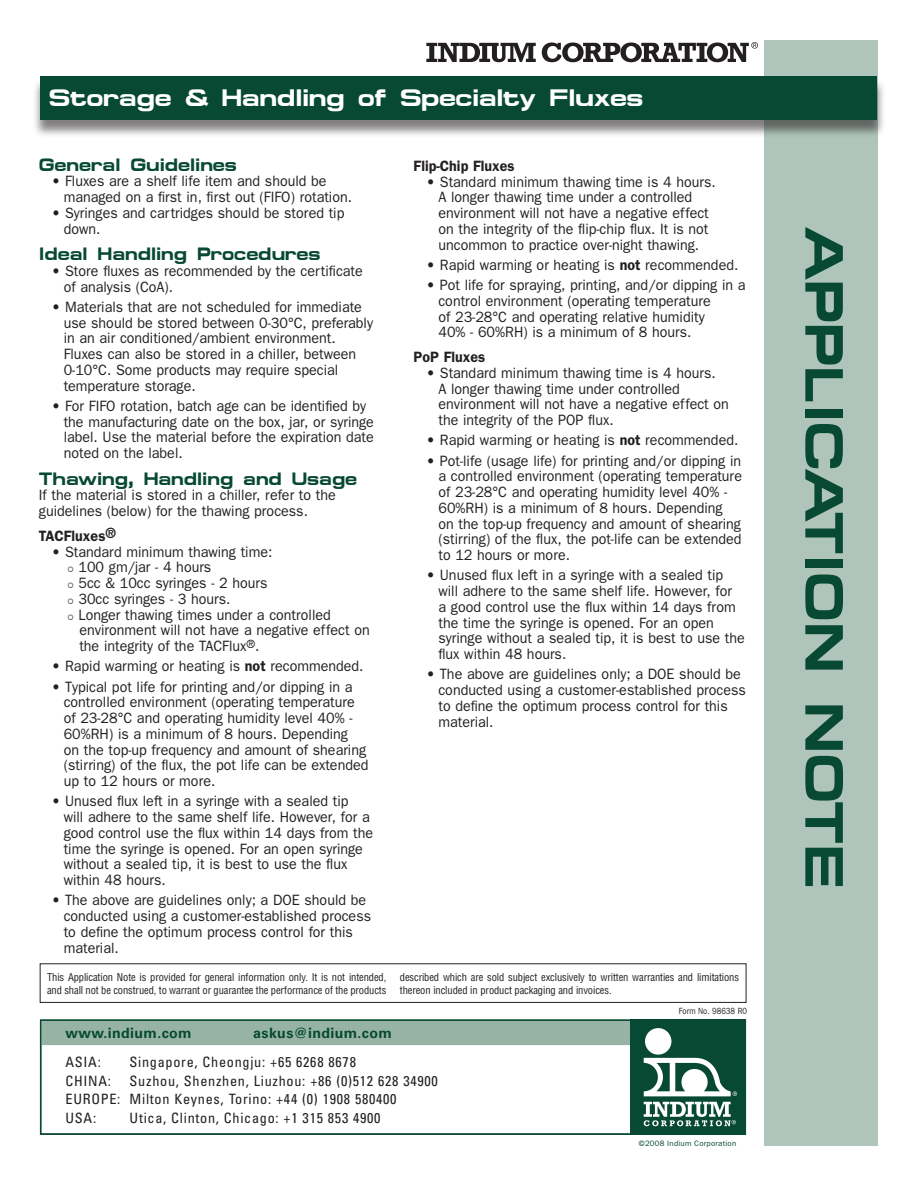
<style>
.page{position:relative;width:918px;height:1188px;background:#fff}
.page>*{position:absolute;margin:0;border:0;box-sizing:border-box;transform-origin:0 0}
.t1{font:700 54px "Micro Extend FLF";color:#074932}
.t2{font:27px "Rockwell";color:#fff}
.t3{font:700 24px "Micro Extend FLF";letter-spacing:-.015em;color:#fff}
.t4{font:700 18px "Micro Extend FLF";color:#074932;scale:.95 1}
.t5{font:15px/15.8px "Franklin Gothic";color:#231f20;scale:.95 1}
.t6{font:600 15px "Franklin Gothic";color:#231f20;scale:.95 1}
.t7{font:condensed 14.25px/18.5px "Univers";letter-spacing:.05em;color:#231f20}
.t8{font:700 14.25px "Univers";letter-spacing:.025em;color:#074932}
.t9{font:condensed 10.5px/13.5px "Helvetica";letter-spacing:-.01em;color:#231f20}
.t10{font:9px "Franklin Gothic";color:#231f20;scale:.85 1}
.t11{font:7.8px "Franklin Gothic";letter-spacing:.03em;color:#074932}
.s1{font-weight:600}
</style>
<div class="page">
<div style="left:764px;top:40px;width:114px;height:1106px;background:#afc5bb"></div>
<div style="left:32px;top:79px;width:854px;height:59px;background:#231f20;opacity:.57"></div>
<div style="left:40px;top:77px;width:838px;height:43px;background:#074932"></div>
<svg style="left:426px;top:43px;width:110px;height:19px"></svg>
<svg style="left:542px;top:42px;width:216px;height:20px"></svg>
<div style="left:40px;top:1020px;width:705px;height:25px;background:#97b3a6"></div>
<div style="left:40px;top:1020px;width:706px;height:115px;border:1px solid #074932"></div>
<div style="left:630px;top:1020px;width:115px;height:115px;background:#074932"></div>
<div style="left:645px;top:1028px;width:26px;height:27px;background:#fff;border-radius:50%"></div>
<svg style="left:644px;top:1058px;width:93px;height:38px"></svg>
<svg style="left:644px;top:1102px;width:92px;height:24px"></svg>
<div style="left:40px;top:964px;width:706px;height:39px;border:1px solid #231f20"></div>
<h2 class="t2" style="left:47px;top:81px;width:334px">Hoja de Datos de Producto</h2>
<h3 class="t3" style="left:49px;top:84px;width:596px">Storage &amp; Handling of Specialty Fluxes</h3>
<p class="t4" style="left:39px;top:154px;width:210px">General Guidelines</p>
<p class="t5" style="left:64px;top:173px;width:305px;text-indent:-12px">• Fluxes are a shelf life item and should be managed on a first in, first out (FIFO) rotation.</p>
<p class="t5" style="left:64px;top:205px;width:297px;text-indent:-12px">• Syringes and cartridges should be stored tip down.</p>
<p class="t4" style="left:39px;top:244px;width:298px">Ideal Handling Procedures</p>
<p class="t5" style="left:64px;top:263px;width:316px;text-indent:-12px">• Store fluxes as recommended by the certificate of analysis (CoA).</p>
<p class="t5" style="left:64px;top:299px;width:327px;text-indent:-12px">• Materials that are not scheduled for immediate use should be stored between 0-30°C, preferably in an air conditioned/ambient environment.<br>Fluxes can also be stored in a chiller, between 0-10°C. Some products may require special temperature storage.</p>
<p class="t5" style="left:64px;top:398px;width:328px;text-indent:-12px">• For FIFO rotation, batch age can be identified by the manufacturing date on the box, jar, or syringe label. Use the material before the expiration date noted on the label.</p>
<p class="t4" style="left:39px;top:468px;width:337px">Thawing, Handling and Usage</p>
<p class="t5" style="left:39px;top:487px;width:314px">If the material is stored in a chiller, refer to the guidelines (below) for the thawing process.</p>
<p class="t6" style="left:39px;top:527px;width:83px">TACFluxes®</p>
<p class="t5" style="left:52px;top:543px;width:234px">• Standard minimum thawing time:</p>
<p class="t5" style="left:68px;top:559px;width:153px">○ 100 gm/jar - 4 hours</p>
<p class="t5" style="left:68px;top:575px;width:212px">○ 5cc &amp; 10cc syringes - 2 hours</p>
<p class="t5" style="left:68px;top:591px;width:173px">○ 30cc syringes - 3 hours.</p>
<p class="t5" style="left:79px;top:606px;width:307px;text-indent:-12px">○ Longer thawing times under a controlled environment will not have a negative effect on the integrity of the TACFlux<sup>®</sup>.</p>
<p class="t5" style="left:52px;top:658px;width:330px">• Rapid warming or heating is <span class="s1">not</span> recommended.</p>
<p class="t5" style="left:64px;top:678px;width:322px;text-indent:-12px">• Typical pot life for printing and/or dipping in a controlled environment (operating temperature of 23-28°C and operating humidity level 40% - 60%RH) is a minimum of 8 hours. Depending<br>on the top-up frequency and amount of shearing (stirring) of the flux, the pot life can be extended up to 12 hours or more.</p>
<p class="t5" style="left:64px;top:793px;width:327px;text-indent:-12px">• Unused flux left in a syringe with a sealed tip<br>will adhere to the same shelf life. However, for a good control use the flux within 14 days from the time the syringe is opened. For an open syringe without a sealed tip, it is best to use the flux within 48 hours.</p>
<p class="t5" style="left:64px;top:892px;width:325px;text-indent:-12px">• The above are guidelines only; a DOE should be conducted using a customer-established process to define the optimum process control for this material.</p>
<p class="t6" style="left:414px;top:157px;width:108px">Flip-Chip Fluxes</p>
<p class="t5" style="left:438px;top:173px;width:293px;text-indent:-12px">• Standard minimum thawing time is 4 hours.<br>A longer thawing time under a controlled environment will not have a negative effect on the integrity of the flip-chip flux. It is not uncommon to practice over-night thawing.</p>
<p class="t5" style="left:427px;top:257px;width:330px">• Rapid warming or heating is <span class="s1">not</span> recommended.</p>
<p class="t5" style="left:438px;top:277px;width:325px;text-indent:-12px">• Pot life for spraying, printing, and/or dipping in a control environment (operating temperature<br>of 23-28°C and operating relative humidity<br>40% - 60%RH) is a minimum of 8 hours.</p>
<p class="t6" style="left:414px;top:348px;width:77px">PoP Fluxes</p>
<p class="t5" style="left:438px;top:365px;width:307px;text-indent:-12px">• Standard minimum thawing time is 4 hours.<br>A longer thawing time under controlled environment will not have a negative effect on the integrity of the POP flux.</p>
<p class="t5" style="left:427px;top:432px;width:330px">• Rapid warming or heating is <span class="s1">not</span> recommended.</p>
<p class="t5" style="left:438px;top:452px;width:321px;text-indent:-12px">• Pot-life (usage life) for printing and/or dipping in a controlled environment (operating temperature of 23-28°C and operating humidity level 40% - 60%RH) is a minimum of 8 hours. Depending<br>on the top-up frequency and amount of shearing (stirring) of the flux, the pot-life can be extended to 12 hours or more.</p>
<p class="t5" style="left:438px;top:567px;width:324px;text-indent:-12px">• Unused flux left in a syringe with a sealed tip will adhere to the same shelf life. However, for<br>a good control use the flux within 14 days from the time the syringe is opened. For an open syringe without a sealed tip, it is best to use the flux within 48 hours.</p>
<p class="t5" style="left:438px;top:666px;width:325px;text-indent:-12px">• The above are guidelines only; a DOE should be conducted using a customer-established process to define the optimum process control for this material.</p>
<p class="t9" style="left:47px;top:970px;width:341px">This Application Note is provided for general information only. It is not intended, and shall not be construed, to warrant or guarantee the performance of the products</p>
<p class="t9" style="left:400px;top:970px;width:341px">described which are sold subject exclusively to written warranties and limitations thereon included in product packaging and invoices.</p>
<p class="t8" style="left:66px;top:1024px;width:128px">www.indium.com</p>
<p class="t8" style="left:253px;top:1024px;width:140px">askus@indium.com</p>
<p class="t7" style="left:66px;top:1053px;width:37px">ASIA:</p>
<p class="t7" style="left:130px;top:1053px;width:228px">Singapore, Cheongju: +65 6268 8678</p>
<p class="t7" style="left:66px;top:1071px;width:47px">CHINA:</p>
<p class="t7" style="left:66px;top:1071px;width:374px;text-indent:64px">Suzhou, Shenzhen, Liuzhou: +86 (0)512 628 34900<br>EUROPE: Milton Keynes, Torino: +44 (0) 1908 580400<br>USA:</p>
<p class="t7" style="left:130px;top:1108px;width:252px">Utica, Clinton, Chicago: +1 315 853 4900</p>
<p class="t10" style="left:679px;top:1006px;width:82px">Form No. 98638 R0</p>
<p class="t11" style="left:639px;top:1139px;width:99px">©2008 Indium Corporation</p>
<h1 class="t1" style="left:855px;top:226px;width:664px;rotate:90deg">Application NOTE</h1>
</div>
